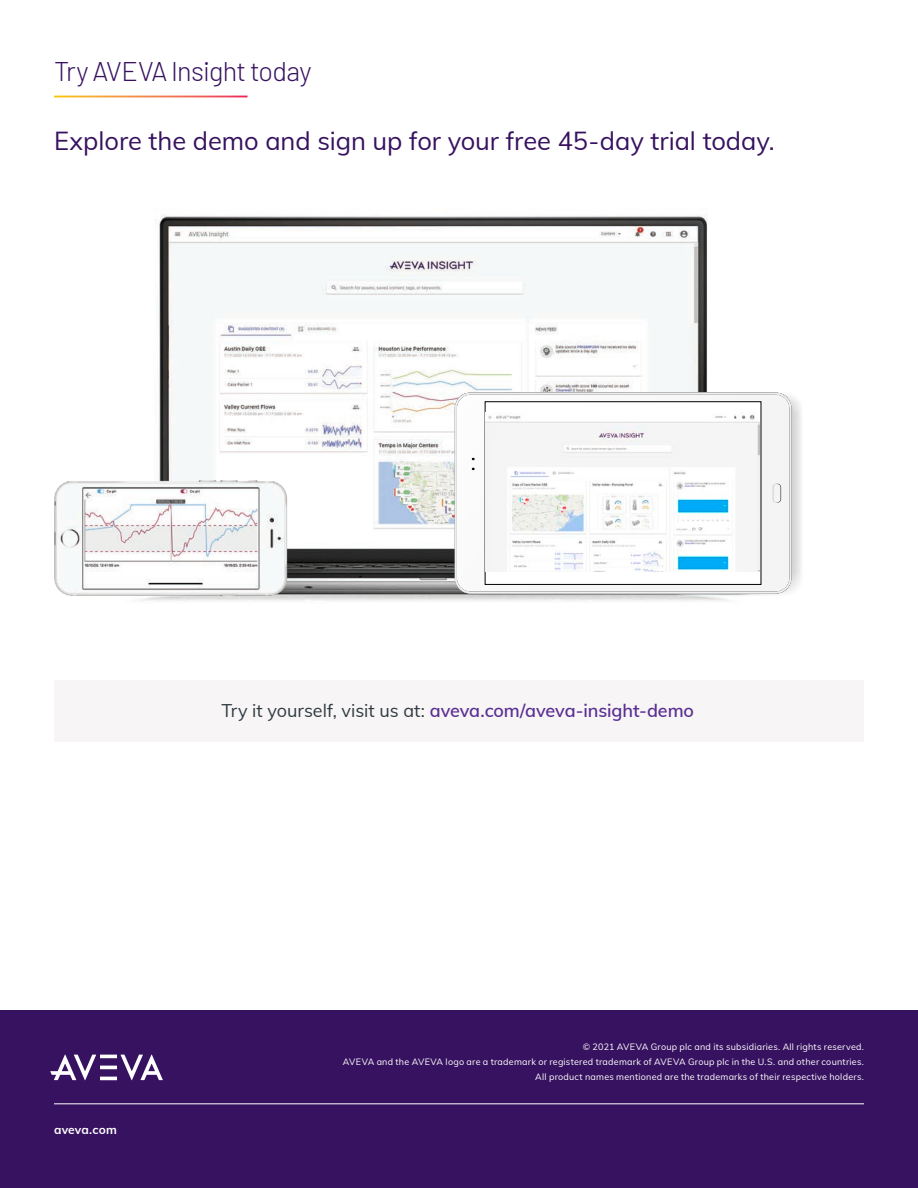
<style>
.page{position:relative;width:918px;height:1188px;background:#fff}
.page>*{position:absolute;margin:0;border:0;box-sizing:border-box;transform-origin:0 0}
.H3_Internal_Pages{font:300 27px "Barlow";letter-spacing:-.03em;color:#371260}
.S1_Subheadlines{font:25.5px "Muli";letter-spacing:-.005em;color:#371260}
.Body_Copy_Callout{font:600 18px "Muli";letter-spacing:-.005em;color:#5a3092}
.t1{font:700 12px "Muli";letter-spacing:.015em;color:#fff}
.t2{font:9px/15px "Muli";letter-spacing:.025em;color:#fff;text-align:right}
.s1{font-weight:400;color:#2f3b41}
</style>
<div class="page">
<div style="left:0;top:1010px;width:918px;height:178px;background:#371260"></div>
<hr style="left:100px;top:1077px;width:17px;height:3px;background:#fff">
<hr style="left:100px;top:1066px;width:17px;height:3px;background:#fff">
<hr style="left:100px;top:1055px;width:17px;height:3px;background:#fff">
<svg style="left:50px;top:1055px;width:46px;height:25px"></svg>
<svg style="left:121px;top:1055px;width:42px;height:25px"></svg>
<hr style="left:54px;top:1104px;width:810px;height:1px;background:#fff">
<img style="left:156px;top:215px;width:573px;height:386px">
<img style="left:54px;top:463px;width:240px;height:138px">
<svg style="left:456px;top:392px;width:346px;height:204px"></svg>
<div style="left:456px;top:394px;width:334px;height:199px;background:#f6f6f6"></div>
<div style="left:456px;top:394px;width:335px;height:199px;border:1px solid #f1f1f1;border-radius:15px"></div>
<svg style="left:773px;top:483px;width:8px;height:20px"></svg>
<div style="left:485px;top:402px;width:276px;height:182px;background:#fff"></div>
<div style="left:485px;top:401px;width:276px;height:184px;border:1px solid #000"></div>
<img style="left:486px;top:412px;width:273px;height:160px">
<div style="left:54px;top:681px;width:810px;height:61px;background:#f8f5f6"></div>
<p class="H3_Internal_Pages" style="left:54px;top:52px;width:259px">Try AVEVA Insight today</p>
<p class="S1_Subheadlines" style="left:54px;top:123px;width:722px">Explore the demo and sign up for your free 45-day trial today.</p>
<p class="Body_Copy_Callout" style="left:221px;top:697px;width:474px"><span class="s1">Try it yourself, visit us at:</span> aveva.com/aveva-insight-demo</p>
<h3 class="t1" style="left:54px;top:1121px;width:64px">aveva.com</h3>
<p class="t2" style="left:343px;top:1039px;width:523px">© 2021 AVEVA Group plc and its subsidiaries. All rights reserved.<br>AVEVA and the AVEVA logo are a trademark or registered trademark of AVEVA Group plc in the U.S. and other countries.<br>All product names mentioned are the trademarks of their respective holders.</p>
</div>
